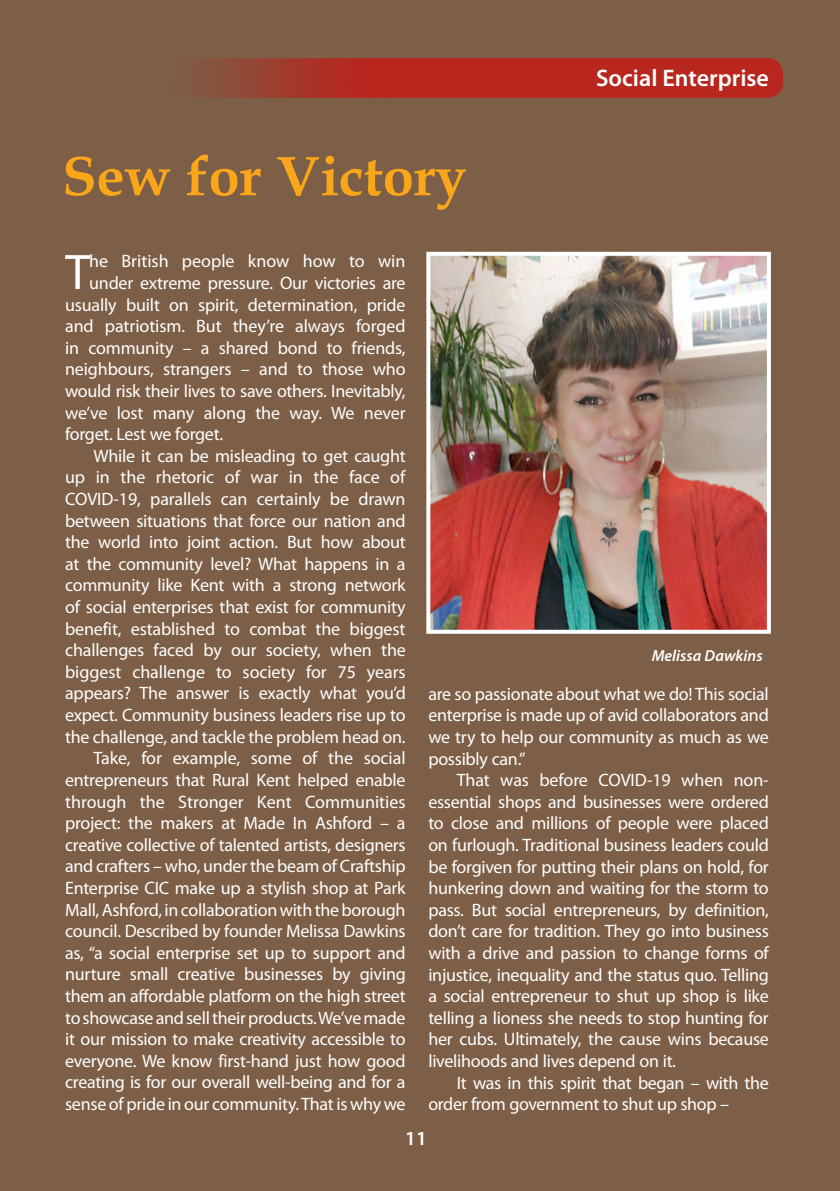
<style>
.page{position:relative;width:840px;height:1191px;background:#fff}
.page>*{position:absolute;margin:0;border:0;box-sizing:border-box;transform-origin:0 0}
.t1{font:700 56px "Book Antiqua";color:#faa61a}
.t2{font:50px "Myriad Pro";color:#fff}
.t3{font:600 24px "Myriad Pro";color:#fff}
.t4{font:600 20px "Myriad Pro";color:#fff}
.t5{font:18px/21.6px "Myriad Pro";letter-spacing:-.015em;color:#fff;text-align:justify}
.t6{font:italic 600 16px "Myriad Pro";color:#fff}
</style>
<div class="page">
<div style="left:0;top:0;width:839px;height:1191px;background:#7d5e46"></div>
<img style="left:214px;top:58px;width:568px;height:40px">
<img style="left:431px;top:257px;width:334px;height:372px">
<div style="left:426px;top:252px;width:344px;height:382px;border:4px solid #fff"></div>
<h1 class="t1" style="left:62px;top:143px;width:406px">Sew for Victory</h1>
<h3 class="t3" style="left:595px;top:63px;width:174px">Social Enterprise</h3>
<h2 class="t2" style="left:65px;top:241px;width:26px">T</h2>
<p class="t5" style="left:89px;top:250px;width:317px">he British people know how to win</p>
<p class="t5" style="left:89px;top:272px;width:318px">under extreme pressure. Our victories are</p>
<p class="t5" style="left:65px;top:293px;width:342px">usually built on spirit, determination, pride</p>
<p class="t5" style="left:65px;top:315px;width:342px">and patriotism. But they’re always forged</p>
<p class="t5" style="left:65px;top:336px;width:342px">in community – a shared bond to friends,</p>
<p class="t5" style="left:65px;top:358px;width:342px">neighbours, strangers – and to those who</p>
<p class="t5" style="left:65px;top:380px;width:342px">would risk their lives to save others. Inevitably,</p>
<p class="t5" style="left:65px;top:401px;width:342px">we’ve lost many along the way. We never</p>
<p class="t5" style="left:65px;top:423px;width:159px">forget. Lest we forget.</p>
<p class="t5" style="left:93px;top:444px;width:313px">While it can be misleading to get caught</p>
<p class="t5" style="left:65px;top:466px;width:341px">up in the rhetoric of war in the face of</p>
<p class="t5" style="left:65px;top:488px;width:342px">COVID-19, parallels can certainly be drawn</p>
<p class="t5" style="left:65px;top:509px;width:342px">between situations that force our nation and</p>
<p class="t5" style="left:65px;top:531px;width:342px">the world into joint action. But how about</p>
<p class="t5" style="left:65px;top:552px;width:342px">at the community level? What happens in a</p>
<p class="t5" style="left:65px;top:574px;width:342px">community like Kent with a strong network</p>
<p class="t5" style="left:65px;top:596px;width:342px">of social enterprises that exist for community</p>
<p class="t5" style="left:65px;top:617px;width:341px">benefit, established to combat the biggest</p>
<p class="t5" style="left:65px;top:639px;width:342px">challenges faced by our society, when the</p>
<p class="t5" style="left:65px;top:660px;width:342px">biggest challenge to society for 75 years</p>
<p class="t5" style="left:65px;top:682px;width:342px">appears? The answer is exactly what you’d</p>
<p class="t5" style="left:65px;top:704px;width:342px">expect. Community business leaders rise up to</p>
<p class="t5" style="left:65px;top:725px;width:342px">the challenge, and tackle the problem head on.</p>
<p class="t5" style="left:93px;top:747px;width:313px">Take, for example, some of the social</p>
<p class="t5" style="left:65px;top:768px;width:342px">entrepreneurs that Rural Kent helped enable</p>
<p class="t5" style="left:65px;top:790px;width:342px">through the Stronger Kent Communities</p>
<p class="t5" style="left:65px;top:812px;width:342px">project: the makers at Made In Ashford – a</p>
<p class="t5" style="left:65px;top:833px;width:342px">creative collective of talented artists, designers</p>
<p class="t5" style="left:65px;top:855px;width:342px">and crafters – who, under the beam of Craftship</p>
<p class="t5" style="left:65px;top:876px;width:342px">Enterprise CIC make up a stylish shop at Park</p>
<p class="t5" style="left:65px;top:898px;width:342px">Mall, Ashford, in collaboration with the borough</p>
<p class="t5" style="left:65px;top:920px;width:342px">council. Described by founder Melissa Dawkins</p>
<p class="t5" style="left:65px;top:941px;width:342px">as, “a social enterprise set up to support and</p>
<p class="t5" style="left:65px;top:963px;width:342px">nurture small creative businesses by giving</p>
<p class="t5" style="left:65px;top:984px;width:342px">them an affordable platform on the high street</p>
<p class="t5" style="left:65px;top:1006px;width:342px">to showcase and sell their products. We’ve made</p>
<p class="t5" style="left:65px;top:1028px;width:342px">it our mission to make creativity accessible to</p>
<p class="t5" style="left:65px;top:1049px;width:342px">everyone. We know first-hand just how good</p>
<p class="t5" style="left:65px;top:1071px;width:342px">creating is for our overall well-being and for a</p>
<p class="t5" style="left:65px;top:1092px;width:342px">sense of pride in our community. That is why we</p>
<p class="t6" style="left:651px;top:646px;width:112px">Melissa Dawkins</p>
<p class="t5" style="left:428px;top:682px;width:342px">are so passionate about what we do! This social enterprise is made up of avid collaborators and we try to help our community as much as we possibly can.”</p>
<p class="t5" style="left:428px;top:769px;width:342px;text-indent:28px">That was before COVID-19 when non&shy;essential shops and businesses were ordered to close and millions of people were placed on furlough. Traditional business leaders could be forgiven for putting their plans on hold, for hunkering down and waiting for the storm to pass. But social entrepreneurs, by definition, don’t care for tradition. They go into business with a drive and passion to change forms of injustice, inequality and the status quo. Telling a social entrepreneur to shut up shop is like telling a lioness she needs to stop hunting for her cubs. Ultimately, the cause wins because livelihoods and lives depend on it.</p>
<p class="t5" style="left:428px;top:1071px;width:342px;text-indent:28px">It was in this spirit that began – with the order from government to shut up shop –</p>
<p class="t4" style="left:405px;top:1125px;width:23px">11</p>
</div>
